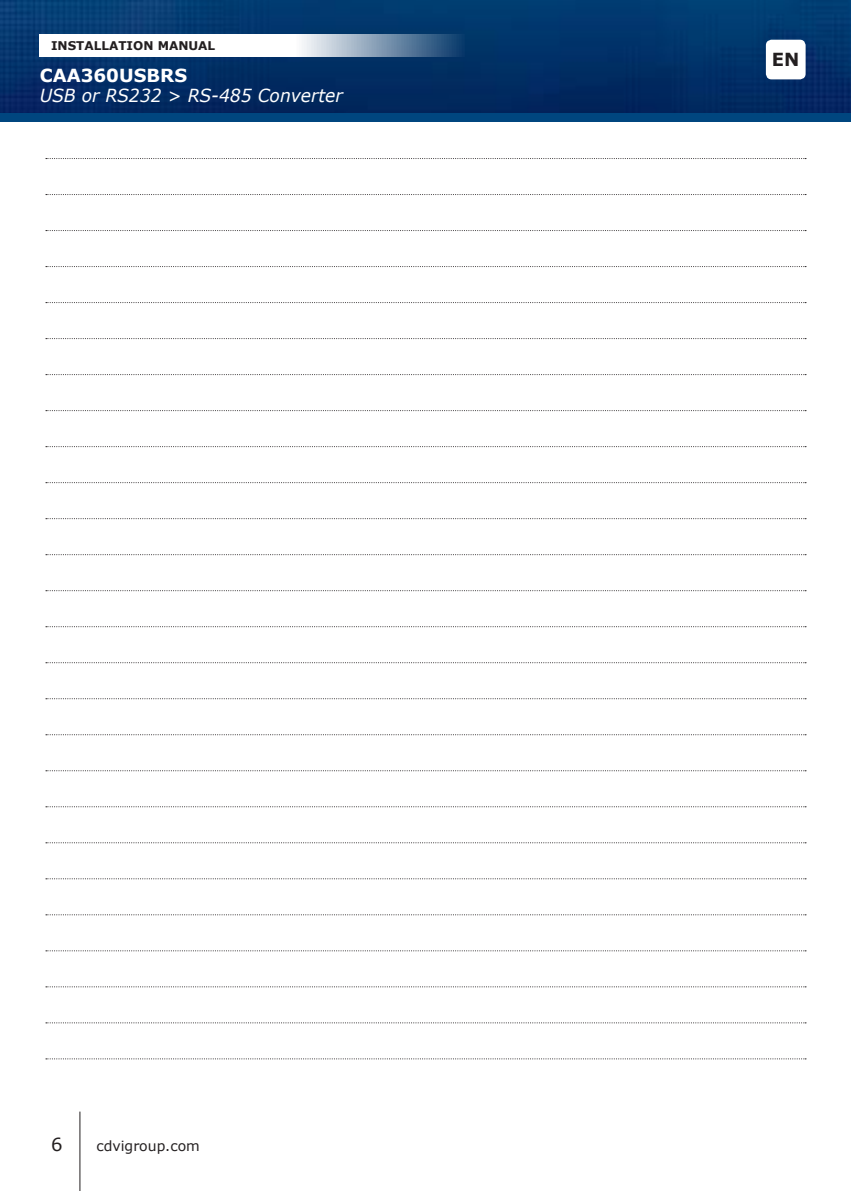
<style>
.page{position:relative;width:851px;height:1191px;background:#fff}
.page>*{position:absolute;margin:0;border:0;box-sizing:border-box;transform-origin:0 0}
.t1{font:italic 18px "Verdana";color:#fff;scale:.95 1}
.t2{font:700 18px "Verdana";color:#fff}
.t3{font:700 18px "Verdana";color:#231f20}
.t4{font:18px "Verdana";color:#231f20}
.t5{font:14px "Verdana";color:#231f20}
.t6{font:700 12px "Verdana";color:#231f20}
</style>
<div class="page">
<hr style="left:79px;top:1111px;width:1px;height:80px;background:#231f20">
<svg style="left:46px;top:158px;width:760px;height:1px"></svg>
<svg style="left:46px;top:194px;width:760px;height:1px"></svg>
<svg style="left:46px;top:230px;width:760px;height:1px"></svg>
<svg style="left:46px;top:266px;width:760px;height:1px"></svg>
<svg style="left:46px;top:302px;width:760px;height:1px"></svg>
<svg style="left:46px;top:338px;width:760px;height:1px"></svg>
<svg style="left:46px;top:374px;width:760px;height:1px"></svg>
<svg style="left:46px;top:410px;width:760px;height:1px"></svg>
<svg style="left:46px;top:446px;width:760px;height:1px"></svg>
<svg style="left:46px;top:482px;width:760px;height:1px"></svg>
<svg style="left:46px;top:518px;width:760px;height:1px"></svg>
<svg style="left:46px;top:554px;width:760px;height:1px"></svg>
<svg style="left:46px;top:590px;width:760px;height:1px"></svg>
<svg style="left:46px;top:626px;width:760px;height:1px"></svg>
<svg style="left:46px;top:662px;width:760px;height:1px"></svg>
<svg style="left:46px;top:698px;width:760px;height:1px"></svg>
<svg style="left:46px;top:734px;width:760px;height:1px"></svg>
<svg style="left:46px;top:770px;width:760px;height:1px"></svg>
<svg style="left:46px;top:806px;width:760px;height:1px"></svg>
<svg style="left:46px;top:842px;width:760px;height:1px"></svg>
<svg style="left:46px;top:878px;width:760px;height:1px"></svg>
<svg style="left:46px;top:914px;width:760px;height:1px"></svg>
<svg style="left:46px;top:950px;width:760px;height:1px"></svg>
<svg style="left:46px;top:986px;width:760px;height:1px"></svg>
<svg style="left:46px;top:1022px;width:760px;height:1px"></svg>
<svg style="left:46px;top:1058px;width:760px;height:1px"></svg>
<img style="left:0;top:0;width:850px;height:113px">
<div style="left:0;top:113px;width:850px;height:9px;background:#00467f"></div>
<svg style="left:40px;top:34px;width:425px;height:23px"></svg>
<div style="left:765px;top:40px;width:40px;height:39px;background:#fff;border-radius:6px"></div>
<p class="t6" style="left:51px;top:37px;width:166px">INSTALLATION MANUAL</p>
<p class="t2" style="left:40px;top:63px;width:149px">CAA360USBRS</p>
<p class="t1" style="left:40px;top:83px;width:320px">USB or RS232 &gt; RS-485 Converter</p>
<p class="t4" style="left:51px;top:1132px;width:13px">6</p>
<p class="t5" style="left:96px;top:1136px;width:105px">cdvigroup.com</p>
<p class="t3" style="left:771px;top:47px;width:29px">EN</p>
</div>
